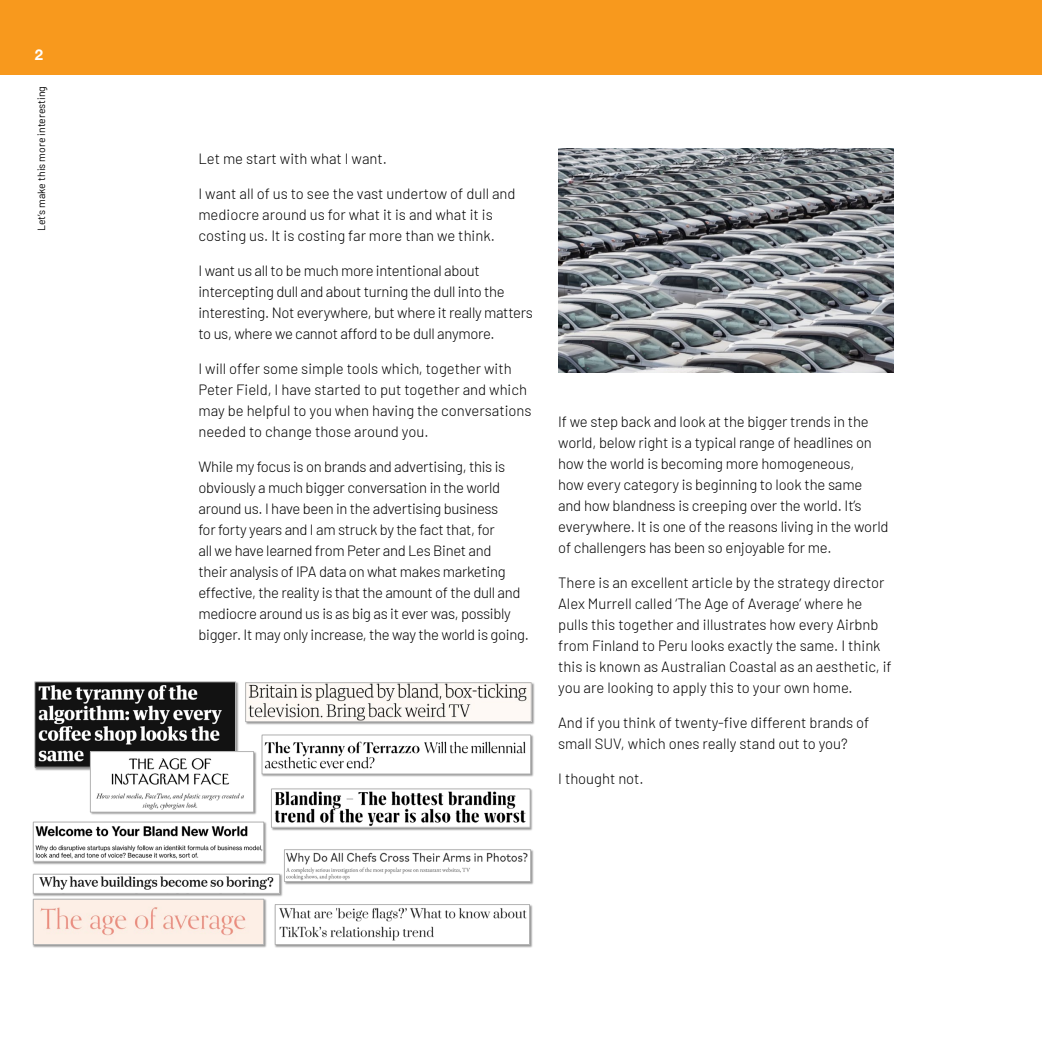
<style>
.page{position:relative;width:1042px;height:1042px;background:#fff}
.page>*{position:absolute;margin:0;border:0;box-sizing:border-box;transform-origin:0 0}
.t1{font:300 14.88px/21px "Barlow";letter-spacing:-.01em;color:#000}
.t2{font:700 14.88px "Helvetica Neue";color:#fff}
.t3{font:10.5px "Barlow";color:#000}
</style>
<div class="page">
<div style="left:0;top:0;width:1042px;height:74px;background:#f8991d"></div>
<img style="left:245px;top:682px;width:290px;height:43px">
<img style="left:247px;top:684px;width:282px;height:36px">
<div style="left:245px;top:682px;width:286px;height:40px;border:1px solid #b2b2b2"></div>
<img style="left:32px;top:821px;width:235px;height:44px">
<img style="left:35px;top:824px;width:227px;height:35px">
<div style="left:33px;top:822px;width:231px;height:39px;border:1px solid #b2b2b2"></div>
<img style="left:261px;top:734px;width:273px;height:43px">
<img style="left:264px;top:737px;width:265px;height:35px">
<div style="left:262px;top:735px;width:269px;height:39px;border:1px solid #b2b2b2"></div>
<img style="left:274px;top:904px;width:259px;height:44px">
<img style="left:277px;top:906px;width:251px;height:37px">
<div style="left:275px;top:904px;width:255px;height:41px;border:1px solid #b2b2b2"></div>
<img style="left:284px;top:849px;width:250px;height:36px">
<img style="left:286px;top:851px;width:243px;height:28px">
<div style="left:284px;top:849px;width:247px;height:32px;border:1px solid #b2b2b2"></div>
<img style="left:32px;top:898px;width:235px;height:50px">
<img style="left:35px;top:901px;width:227px;height:42px">
<div style="left:33px;top:899px;width:231px;height:46px;border:1px solid #b2b2b2"></div>
<img style="left:34px;top:681px;width:205px;height:90px">
<img style="left:37px;top:683px;width:197px;height:82px">
<div style="left:35px;top:681px;width:201px;height:86px;border:1px solid #b2b2b2"></div>
<img style="left:32px;top:873px;width:251px;height:24px">
<img style="left:35px;top:876px;width:243px;height:15px">
<div style="left:33px;top:874px;width:247px;height:19px;border:1px solid #b2b2b2"></div>
<img style="left:89px;top:750px;width:168px;height:65px">
<img style="left:92px;top:753px;width:160px;height:57px">
<div style="left:90px;top:751px;width:164px;height:61px;border:1px solid #b2b2b2"></div>
<img style="left:271px;top:788px;width:262px;height:43px">
<img style="left:273px;top:791px;width:255px;height:34px">
<div style="left:271px;top:789px;width:259px;height:38px;border:1px solid #b2b2b2"></div>
<img style="left:558px;top:149px;width:335px;height:224px">
<p class="t2" style="left:35px;top:43px;width:10px">2</p>
<p class="t3" style="left:34px;top:231px;width:146px;rotate:-90deg">Let’s make this more interesting</p>
<p class="t1" style="left:198px;top:147px;width:190px">Let me start with what I want.</p>
<p class="t1" style="left:198px;top:182px;width:319px">I want all of us to see the vast undertow of dull and mediocre around us for what it is and what it is costing us. It is costing far more than we think.</p>
<p class="t1" style="left:198px;top:259px;width:336px">I want us all to be much more intentional about intercepting dull and about turning the dull into the interesting. Not everywhere, but where it really matters to us, where we cannot afford to be dull anymore.</p>
<p class="t1" style="left:198px;top:357px;width:335px">I will offer some simple tools which, together with Peter Field, I have started to put together and which may be helpful to you when having the conversations needed to change those around you.</p>
<p class="t1" style="left:198px;top:455px;width:332px">While my focus is on brands and advertising, this is obviously a much bigger conversation in the world around us. I have been in the advertising business<br>for forty years and I am struck by the fact that, for<br>all we have learned from Peter and Les Binet and<br>their analysis of IPA data on what makes marketing effective, the reality is that the amount of the dull and mediocre around us is as big as it ever was, possibly bigger. It may only increase, the way the world is going.</p>
<p class="t1" style="left:558px;top:410px;width:332px">If we step back and look at the bigger trends in the world, below right is a typical range of headlines on how the world is becoming more homogeneous,<br>how every category is beginning to look the same and how blandness is creeping over the world. It’s everywhere. It is one of the reasons living in the world of challengers has been so enjoyable for me.</p>
<p class="t1" style="left:558px;top:571px;width:335px">There is an excellent article by the strategy director Alex Murrell called ‘The Age of Average’ where he pulls this together and illustrates how every Airbnb from Finland to Peru looks exactly the same. I think this is known as Australian Coastal as an aesthetic, if you are looking to apply this to your own home.</p>
<p class="t1" style="left:558px;top:711px;width:313px">And if you think of twenty-five different brands of small SUV, which ones really stand out to you?</p>
<p class="t1" style="left:558px;top:767px;width:87px">I thought not.</p>
</div>
